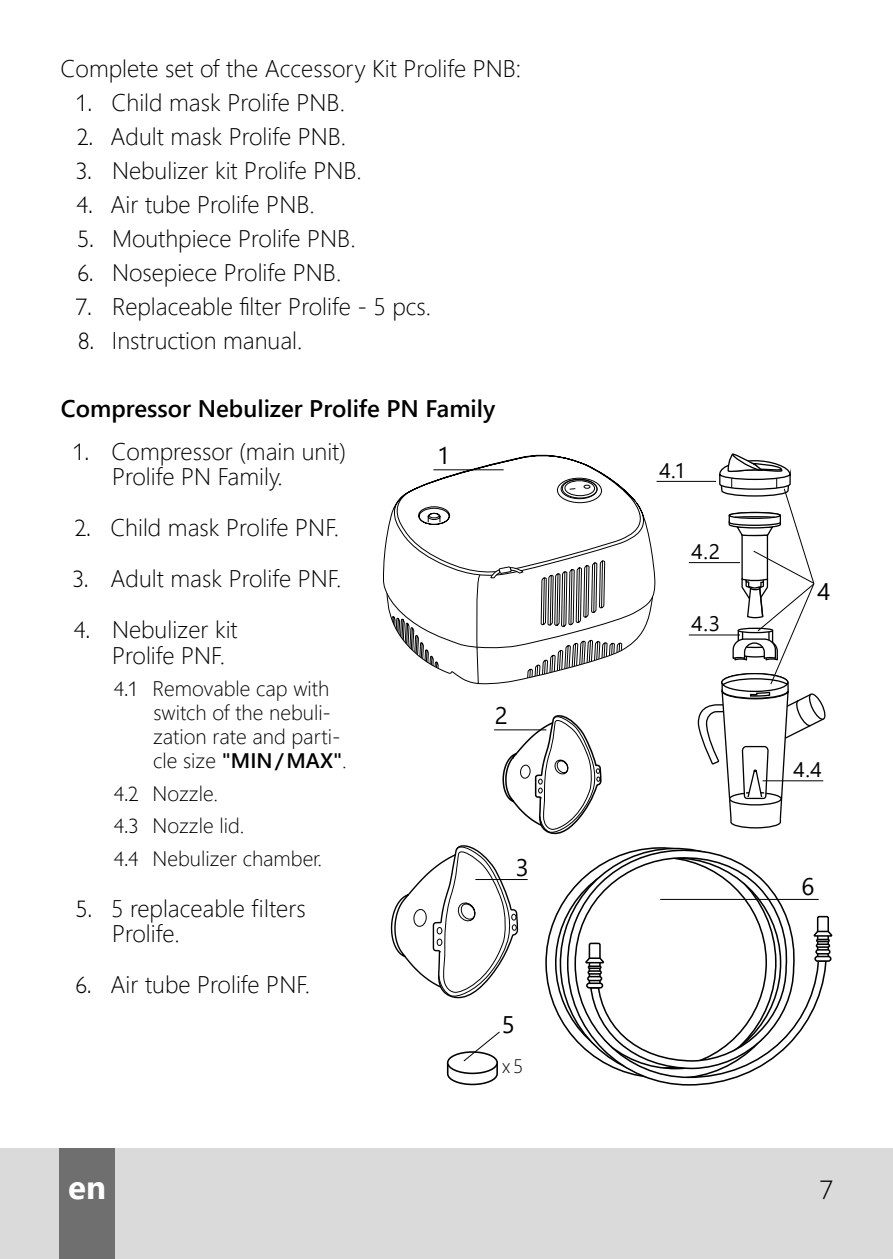
<style>
.page{position:relative;width:893px;height:1259px;background:#fff}
.page>*{position:absolute;margin:0;border:0;box-sizing:border-box;transform-origin:0 0}
.t1{font:700 33px "Segoe UI";color:#fff}
.t2{font:27px "Gill Sans Light C";color:#000}
.t3{font:300 24px/25.5px "Segoe UI";color:#000}
.t4{font:600 24px "Segoe UI";color:#000}
.t5{font:24px "Segoe UI";color:#000}
.t6{font:300 21px/24px "Segoe UI";color:#000}
.t7{font:21px "Segoe UI";color:#000}
.t8{font:300 19.5px "Segoe UI";color:#000}
.s1{font-family:"Gill Sans Light C";font-weight:400}
.s2{font-weight:600}
</style>
<div class="page">
<div style="left:0;top:1148px;width:893px;height:111px;background:#dadada"></div>
<div style="left:60px;top:1148px;width:55px;height:111px;background:#6f6f6f"></div>
<svg style="left:447px;top:1031px;width:53px;height:54px"></svg>
<svg style="left:383px;top:454px;width:272px;height:140px"></svg>
<svg style="left:386px;top:472px;width:268px;height:212px"></svg>
<hr style="left:433px;top:469px;width:71px;height:1px;background:#000">
<svg style="left:502px;top:715px;width:100px;height:119px"></svg>
<hr style="left:494px;top:729px;width:52px;height:1px;background:#000">
<svg style="left:391px;top:845px;width:127px;height:153px"></svg>
<hr style="left:475px;top:879px;width:53px;height:1px;background:#000">
<svg style="left:545px;top:908px;width:14px;height:109px"></svg>
<svg style="left:559px;top:897px;width:7px;height:132px"></svg>
<svg style="left:566px;top:847px;width:262px;height:238px"></svg>
<div style="left:818px;top:916px;width:10px;height:45px;background:#fff;border-radius:2px"></div>
<div style="left:817px;top:916px;width:12px;height:45px;border:2px solid #000;border-radius:2px"></div>
<div style="left:814px;top:955px;width:17px;height:6px;border:2px solid #000;border-radius:2px"></div>
<div style="left:815px;top:949px;width:15px;height:5px;border:2px solid #000;border-radius:2px"></div>
<div style="left:816px;top:943px;width:14px;height:5px;border:2px solid #000"></div>
<svg style="left:812px;top:930px;width:20px;height:17px"></svg>
<div style="left:816px;top:938px;width:14px;height:4px;border:2px solid #000"></div>
<svg style="left:589px;top:943px;width:11px;height:44px"></svg>
<div style="left:589px;top:942px;width:12px;height:46px;border:2px solid #000"></div>
<div style="left:586px;top:982px;width:17px;height:6px;border:2px solid #000;border-radius:2px"></div>
<div style="left:587px;top:976px;width:15px;height:5px;border:2px solid #000;border-radius:2px"></div>
<svg style="left:584px;top:956px;width:21px;height:18px"></svg>
<div style="left:588px;top:965px;width:14px;height:4px;border:2px solid #000"></div>
<hr style="left:660px;top:899px;width:159px;height:1px;background:#000">
<hr style="left:657px;top:481px;width:59px;height:1px;background:#000">
<hr style="left:689px;top:562px;width:51px;height:1px;background:#000">
<hr style="left:689px;top:634px;width:51px;height:1px;background:#000">
<svg style="left:698px;top:453px;width:128px;height:375px"></svg>
<p class="t3" style="left:61px;top:53px;width:462px">Complete set of the Accessory Kit Prolife PNB:</p>
<p class="t3" style="left:76px;top:87px;width:271px"><span class="s1">1.</span> Child mask Prolife PNB.</p>
<p class="t3" style="left:77px;top:121px;width:271px"><span class="s1">2.</span> Adult mask Prolife PNB.</p>
<p class="t3" style="left:76px;top:155px;width:288px"><span class="s1">3.</span> Nebulizer kit Prolife PNB.</p>
<p class="t3" style="left:76px;top:189px;width:240px"><span class="s1">4.</span> Air tube Prolife PNB.</p>
<p class="t3" style="left:78px;top:223px;width:280px"><span class="s1">5.</span> Mouthpiece Prolife PNB.</p>
<p class="t3" style="left:77px;top:257px;width:266px"><span class="s1">6.</span> Nosepiece Prolife PNB.</p>
<p class="t3" style="left:76px;top:291px;width:357px"><span class="s1">7.</span> Replaceable filter Prolife - 5 pcs.</p>
<p class="t3" style="left:78px;top:325px;width:226px"><span class="s1">8.</span> Instruction manual.</p>
<p class="t4" style="left:61px;top:386px;width:436px">Compressor Nebulizer Prolife PN Family</p>
<p class="t3" style="left:112px;top:436px;width:236px;text-indent:-39px"><span class="s1">1.</span> Compressor (main unit)<br>Prolife PN Family.</p>
<p class="t3" style="left:74px;top:512px;width:266px"><span class="s1">2.</span> Сhild mask Prolife PNF.</p>
<p class="t3" style="left:72px;top:563px;width:271px"><span class="s1">3.</span> Adult mask Prolife PNF.</p>
<p class="t3" style="left:112px;top:615px;width:127px;text-indent:-38px"><span class="s1">4.</span> Nebulizer kit<br>Prolife PNF.</p>
<p class="t6" style="left:153px;top:675px;width:195px;text-indent:-39px"><span class="s1">4.1</span> Removable cap with switch of the nebuli&shy;zation rate and parti&shy;cle size <span class="s2">"MIN / MAX"</span>.</p>
<p class="t6" style="left:114px;top:775px;width:210px;line-height:32.4px"><span class="s1">4.2</span> Nozzle.<br><span class="s1">4.3</span> Nozzle lid.<br><span class="s1">4.4</span> Nebulizer chamber.</p>
<p class="t3" style="left:112px;top:893px;width:195px;text-indent:-36px"><span class="s1">5.</span> 5 replaceable filters<br>Prolife.</p>
<p class="t3" style="left:75px;top:970px;width:237px"><span class="s1">6.</span> Air tube Prolife PNF.</p>
<p class="t5" style="left:437px;top:433px;width:14px">1</p>
<p class="t5" style="left:495px;top:692px;width:14px">2</p>
<p class="t5" style="left:516px;top:844px;width:14px">3</p>
<p class="t5" style="left:502px;top:1002px;width:14px">5</p>
<p class="t8" style="left:502px;top:1048px;width:23px">х5</p>
<p class="t7" style="left:659px;top:450px;width:28px">4.1</p>
<p class="t7" style="left:692px;top:531px;width:30px">4.2</p>
<p class="t7" style="left:692px;top:604px;width:30px">4.3</p>
<p class="t5" style="left:818px;top:569px;width:14px">4</p>
<p class="t7" style="left:794px;top:750px;width:30px">4.4</p>
<p class="t5" style="left:802px;top:863px;width:14px">6</p>
<h1 class="t1" style="left:68px;top:1156px;width:39px">en</h1>
<p class="t2" style="left:820px;top:1174px;width:15px">7</p>
</div>
